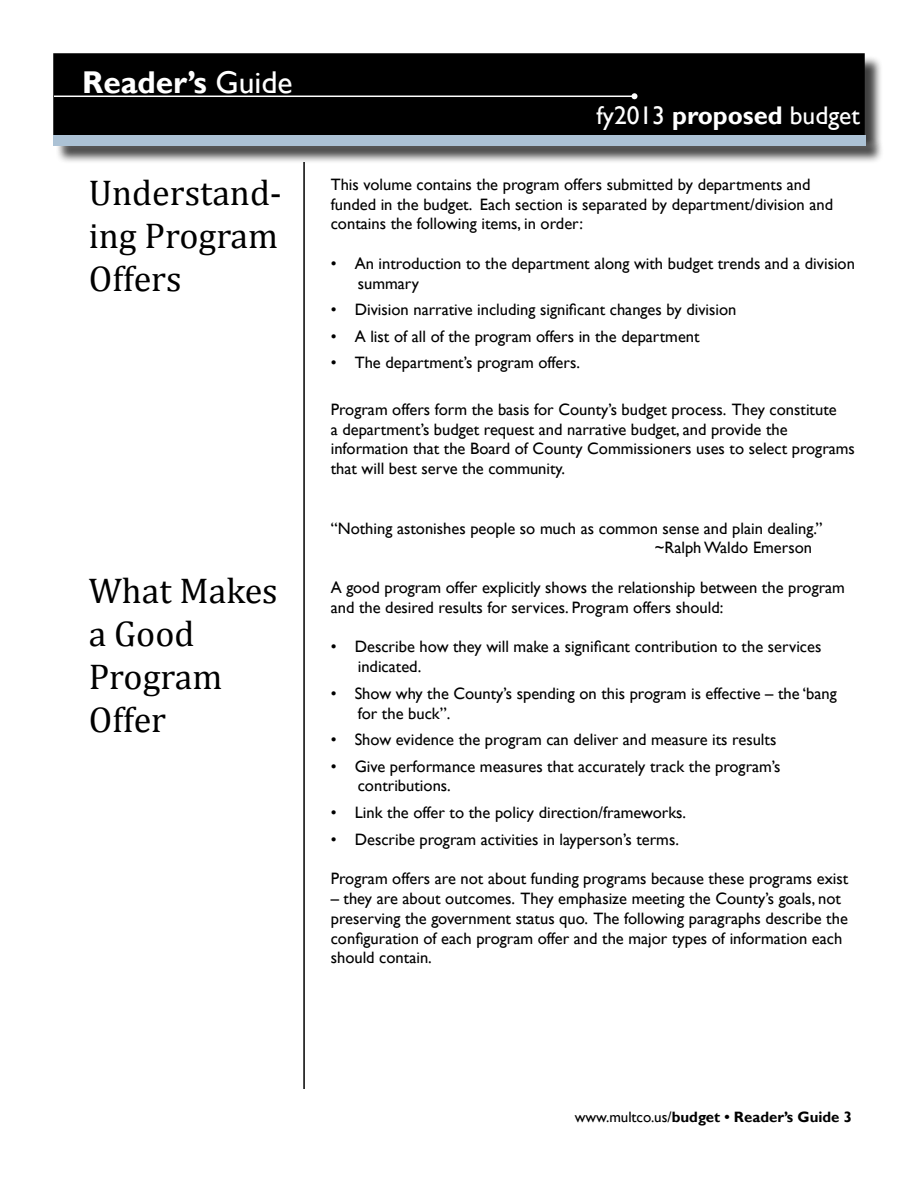
<style>
.page{position:relative;width:918px;height:1188px;background:#fff}
.page>*{position:absolute;margin:0;border:0;box-sizing:border-box;transform-origin:0 0}
.Headers_for_TOC_-_Le{font:36px/43.2px "Cambria";color:#000;text-align:justify}
.t1{font:700 31.5px "Gill Sans";color:#fff}
.t2{font:25.5px "Gill Sans";color:#fff}
.t3{font:16.5px/19.8px "Gill Sans";color:#000}
.t4{font:700 15px "Gill Sans";color:#000}
.s1{font-weight:400}
.s2{font-weight:700}
</style>
<div class="page">
<hr style="left:303px;top:162px;width:2px;height:927px;background:#000">
<div style="left:54px;top:54px;width:810px;height:80px;background:#000"></div>
<div style="left:53px;top:53px;width:812px;height:82px;border:2px solid #000"></div>
<hr style="left:54px;top:96px;width:580px;height:1px;background:#fff">
<svg style="left:632px;top:93px;width:6px;height:6px"></svg>
<div style="left:56px;top:137px;width:828px;height:27px;background:#000;opacity:.75"></div>
<div style="left:53px;top:135px;width:812px;height:10px;background:#acc2d5"></div>
<h2 class="t1" style="left:82px;top:64px;width:212px">Reader’s <span class="s1">Guide</span></h2>
<p class="Headers_for_TOC_-_Le" style="left:89px;top:171px;width:195px">Understand&shy;ing Program Offers</p>
<p class="Headers_for_TOC_-_Le" style="left:89px;top:569px;width:190px;text-align:left">What Makes a Good<br>Program<br>Offer</p>
<h3 class="t2" style="left:597px;top:101px;width:265px">fy2013 <span class="s2">proposed</span> budget</h3>
<p class="t3" style="left:331px;top:175px;width:504px">This volume contains the program offers submitted by departments and funded in the budget. Each section is separated by department/division and contains the following items, in order:</p>
<p class="t3" style="left:358px;top:254px;width:499px;text-indent:-27px">• An introduction to the department along with budget trends and a division summary</p>
<p class="t3" style="left:331px;top:300px;width:407px">• Division narrative including significant changes by division</p>
<p class="t3" style="left:331px;top:327px;width:370px">• A list of all of the program offers in the department</p>
<p class="t3" style="left:331px;top:353px;width:251px">• The department’s program offers.</p>
<p class="t3" style="left:331px;top:400px;width:526px">Program offers form the basis for County’s budget process. They constitute<br>a department’s budget request and narrative budget, and provide the information that the Board of County Commissioners uses to select programs that will best serve the community.</p>
<p class="t3" style="left:331px;top:518px;width:493px">“Nothing astonishes people so much as common sense and plain dealing.”</p>
<p class="t3" style="left:655px;top:538px;width:159px">~Ralph Waldo Emerson</p>
<p class="t3" style="left:331px;top:578px;width:516px">A good program offer explicitly shows the relationship between the program and the desired results for services. Program offers should:</p>
<p class="t3" style="left:358px;top:637px;width:465px;text-indent:-27px">• Describe how they will make a significant contribution to the services indicated.</p>
<p class="t3" style="left:358px;top:684px;width:481px;text-indent:-27px">• Show why the County’s spending on this program is effective – the ‘bang for the buck”.</p>
<p class="t3" style="left:331px;top:730px;width:447px">• Show evidence the program can deliver and measure its results</p>
<p class="t3" style="left:358px;top:756px;width:424px;text-indent:-27px">• Give performance measures that accurately track the program’s contributions.</p>
<p class="t3" style="left:331px;top:803px;width:357px">• Link the offer to the policy direction/frameworks.</p>
<p class="t3" style="left:331px;top:829px;width:350px">• Describe program activities in layperson’s terms.</p>
<p class="t3" style="left:331px;top:869px;width:519px">Program offers are not about funding programs because these programs exist</p>
<p class="t3" style="left:331px;top:889px;width:519px">– they are about outcomes. They emphasize meeting the County’s goals, not preserving the government status quo. The following paragraphs describe the configuration of each program offer and the major types of information each should contain.</p>
<p class="t4" style="left:575px;top:1108px;width:279px"><span class="s1">www.multco.us/</span>budget • Reader’s Guide 3</p>
</div>
